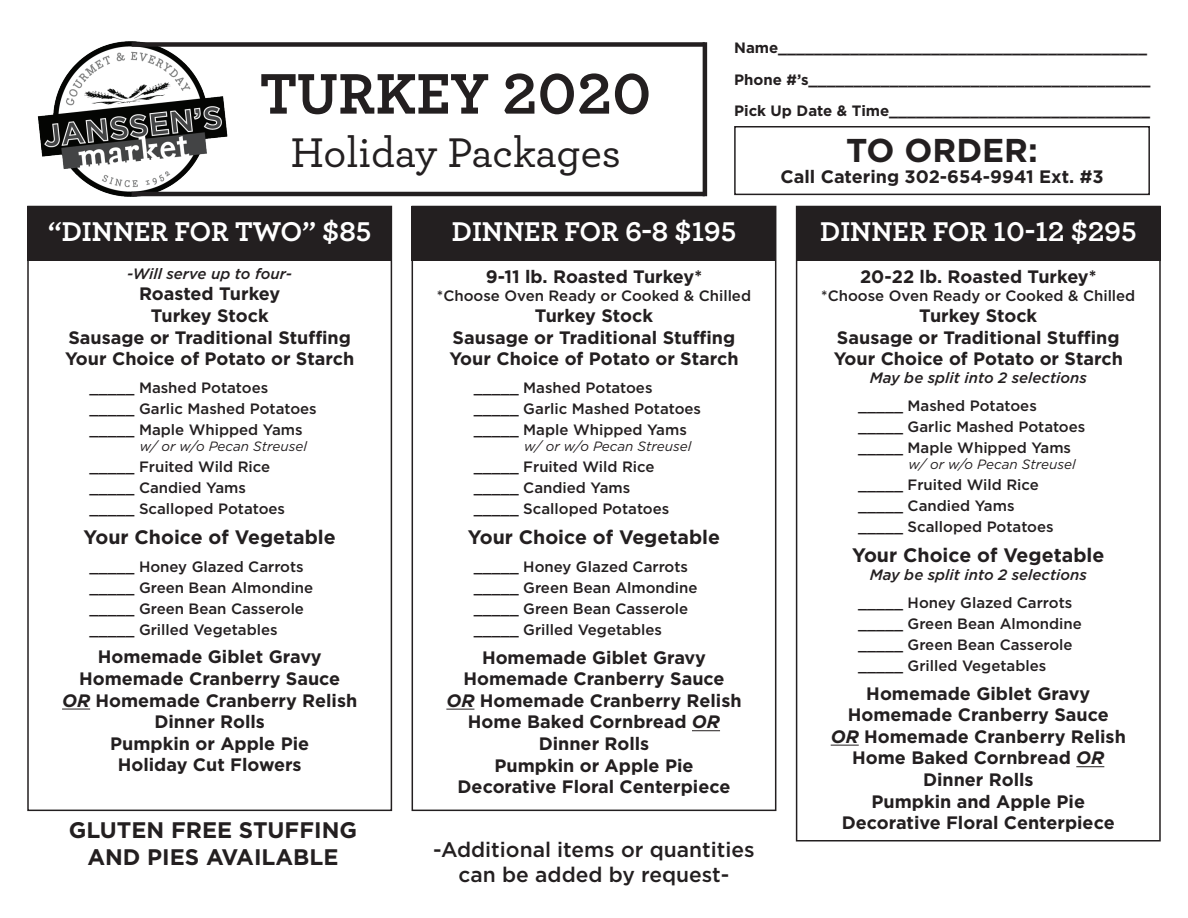
<style>
.page{position:relative;width:1188px;height:918px;background:#fff}
.page>*{position:absolute;margin:0;border:0;box-sizing:border-box;transform-origin:0 0}
.t1{font:700 60px "Archer Pro";color:#231f20}
.t2{font:500 43.5px "Archer Pro";letter-spacing:-.01em;color:#231f20}
.t3{font:700 33px "Gotham";color:#231f20}
.t4{font:700 28.5px "Archer Pro";color:#fff}
.t5{font:700 22.5px/27px "Gotham";color:#231f20;text-align:center}
.t6{font:500 21px/25.2px "Gotham";color:#231f20;text-align:center}
.t7{font:700 19.5px "Gotham";color:#231f20}
.t8{font:700 18px/21.6px "Gotham";color:#231f20;text-align:center}
.t9{font:500 15px/21px "Gotham";color:#231f20}
.t10{font:700 15px/31.5px "Gotham";color:#231f20}
.t11{font:italic 500 15px "Gotham";color:#231f20}
.t12{font:italic 13.5px "Gotham";color:#231f20}
.s1{font-style:italic}
</style>
<div class="page">
<img style="left:37px;top:41px;width:192px;height:156px">
<div style="left:132px;top:42px;width:573px;height:5px;background:#231f20"></div>
<hr style="left:132px;top:192px;width:573px;height:4px;background:#231f20">
<hr style="left:703px;top:42px;width:4px;height:154px;background:#231f20">
<div style="left:27px;top:206px;width:365px;height:54px;background:#231f20"></div>
<div style="left:27px;top:206px;width:365px;height:605px;border:2px solid #231f20"></div>
<div style="left:412px;top:206px;width:364px;height:54px;background:#231f20"></div>
<div style="left:412px;top:206px;width:364px;height:605px;border:2px solid #231f20"></div>
<div style="left:796px;top:206px;width:365px;height:54px;background:#231f20"></div>
<div style="left:796px;top:206px;width:365px;height:636px;border:2px solid #231f20"></div>
<div style="left:734px;top:126px;width:416px;height:69px;border:2px solid #231f20"></div>
<svg style="left:62px;top:709px;width:28px;height:1px"></svg>
<svg style="left:446px;top:709px;width:28px;height:1px"></svg>
<svg style="left:692px;top:730px;width:28px;height:1px"></svg>
<svg style="left:831px;top:745px;width:28px;height:1px"></svg>
<svg style="left:1076px;top:766px;width:28px;height:1px"></svg>
<h1 class="t1" style="left:260px;top:46px;width:393px">TURKEY 2020</h1>
<h2 class="t2" style="left:291px;top:121px;width:332px">Holiday Packages</h2>
<p class="t10" style="left:734px;top:32px;width:418px">Name_________________________________________<br>Phone #’s______________________________________<br>Pick Up Date &amp; Time_____________________________</p>
<h3 class="t3" style="left:846px;top:131px;width:193px">TO ORDER:</h3>
<p class="t8" style="left:781px;top:166px;width:324px">Call Catering 302-654-9941 Ext. #3</p>
<h3 class="t4" style="left:48px;top:209px;width:325px">“DINNER FOR TWO” $85</h3>
<h3 class="t4" style="left:452px;top:209px;width:286px">DINNER FOR 6-8 $195</h3>
<h3 class="t4" style="left:820px;top:209px;width:318px">DINNER FOR 10-12 $295</h3>
<p class="t11" style="left:127px;top:265px;width:166px">-Will serve up to four-</p>
<p class="t8" style="left:65px;top:283px;width:291px">Roasted Turkey<br>Turkey Stock<br>Sausage or Traditional Stuffing<br>Your Choice of Potato or Starch</p>
<p class="t9" style="left:90px;top:377px;width:229px">_____ Mashed Potatoes _____ Garlic Mashed Potatoes _____ Maple Whipped Yams</p>
<p class="t12" style="left:140px;top:439px;width:169px">w/ or w/o Pecan Streusel</p>
<p class="t9" style="left:90px;top:456px;width:197px">_____ Fruited Wild Rice _____ Candied Yams _____ Scalloped Potatoes</p>
<h3 class="t7" style="left:84px;top:526px;width:254px">Your Choice of Vegetable</h3>
<p class="t9" style="left:90px;top:556px;width:225px">_____ Honey Glazed Carrots _____ Green Bean Almondine _____ Green Bean Casserole _____ Grilled Vegetables</p>
<p class="t8" style="left:62px;top:646px;width:297px">Homemade Giblet Gravy<br>Homemade Cranberry Sauce<br><span class="s1">OR</span> Homemade Cranberry Relish<br>Dinner Rolls<br>Pumpkin or Apple Pie<br>Holiday Cut Flowers</p>
<h3 class="t5" style="left:69px;top:816px;width:290px">GLUTEN FREE STUFFING<br>AND PIES AVAILABLE</h3>
<p class="t8" style="left:486px;top:265px;width:218px">9-11 lb. Roasted Turkey*</p>
<p class="t9" style="left:437px;top:284px;width:316px">*Choose Oven Ready or Cooked &amp; Chilled</p>
<p class="t8" style="left:449px;top:305px;width:291px">Turkey Stock<br>Sausage or Traditional Stuffing<br>Your Choice of Potato or Starch</p>
<p class="t9" style="left:474px;top:377px;width:229px">_____ Mashed Potatoes _____ Garlic Mashed Potatoes _____ Maple Whipped Yams</p>
<p class="t12" style="left:524px;top:439px;width:169px">w/ or w/o Pecan Streusel</p>
<p class="t9" style="left:474px;top:456px;width:197px">_____ Fruited Wild Rice _____ Candied Yams _____ Scalloped Potatoes</p>
<h3 class="t7" style="left:468px;top:526px;width:254px">Your Choice of Vegetable</h3>
<p class="t9" style="left:474px;top:556px;width:225px">_____ Honey Glazed Carrots _____ Green Bean Almondine _____ Green Bean Casserole _____ Grilled Vegetables</p>
<p class="t8" style="left:446px;top:646px;width:297px">Homemade Giblet Gravy<br>Homemade Cranberry Sauce<br><span class="s1">OR</span> Homemade Cranberry Relish<br>Home Baked Cornbread <span class="s1">OR<br></span>Dinner Rolls<br>Pumpkin or Apple Pie<br>Decorative Floral Centerpiece</p>
<h3 class="t6" style="left:433px;top:836px;width:323px">-Additional items or quantities can be added by request-</h3>
<p class="t8" style="left:860px;top:265px;width:238px">20-22 lb. Roasted Turkey*</p>
<p class="t9" style="left:821px;top:284px;width:316px">*Choose Oven Ready or Cooked &amp; Chilled</p>
<p class="t8" style="left:834px;top:305px;width:291px">Turkey Stock<br>Sausage or Traditional Stuffing<br>Your Choice of Potato or Starch</p>
<p class="t11" style="left:870px;top:370px;width:219px">May be split into 2 selections</p>
<p class="t9" style="left:858px;top:395px;width:229px">_____ Mashed Potatoes _____ Garlic Mashed Potatoes _____ Maple Whipped Yams</p>
<p class="t12" style="left:909px;top:457px;width:169px">w/ or w/o Pecan Streusel</p>
<p class="t9" style="left:858px;top:474px;width:197px">_____ Fruited Wild Rice _____ Candied Yams _____ Scalloped Potatoes</p>
<h3 class="t7" style="left:852px;top:544px;width:254px">Your Choice of Vegetable</h3>
<p class="t11" style="left:870px;top:567px;width:219px">May be split into 2 selections</p>
<p class="t9" style="left:858px;top:592px;width:225px">_____ Honey Glazed Carrots _____ Green Bean Almondine _____ Green Bean Casserole _____ Grilled Vegetables</p>
<p class="t8" style="left:831px;top:682px;width:297px">Homemade Giblet Gravy<br>Homemade Cranberry Sauce<br><span class="s1">OR</span> Homemade Cranberry Relish<br>Home Baked Cornbread <span class="s1">OR<br></span>Dinner Rolls<br>Pumpkin and Apple Pie<br>Decorative Floral Centerpiece</p>
</div>
